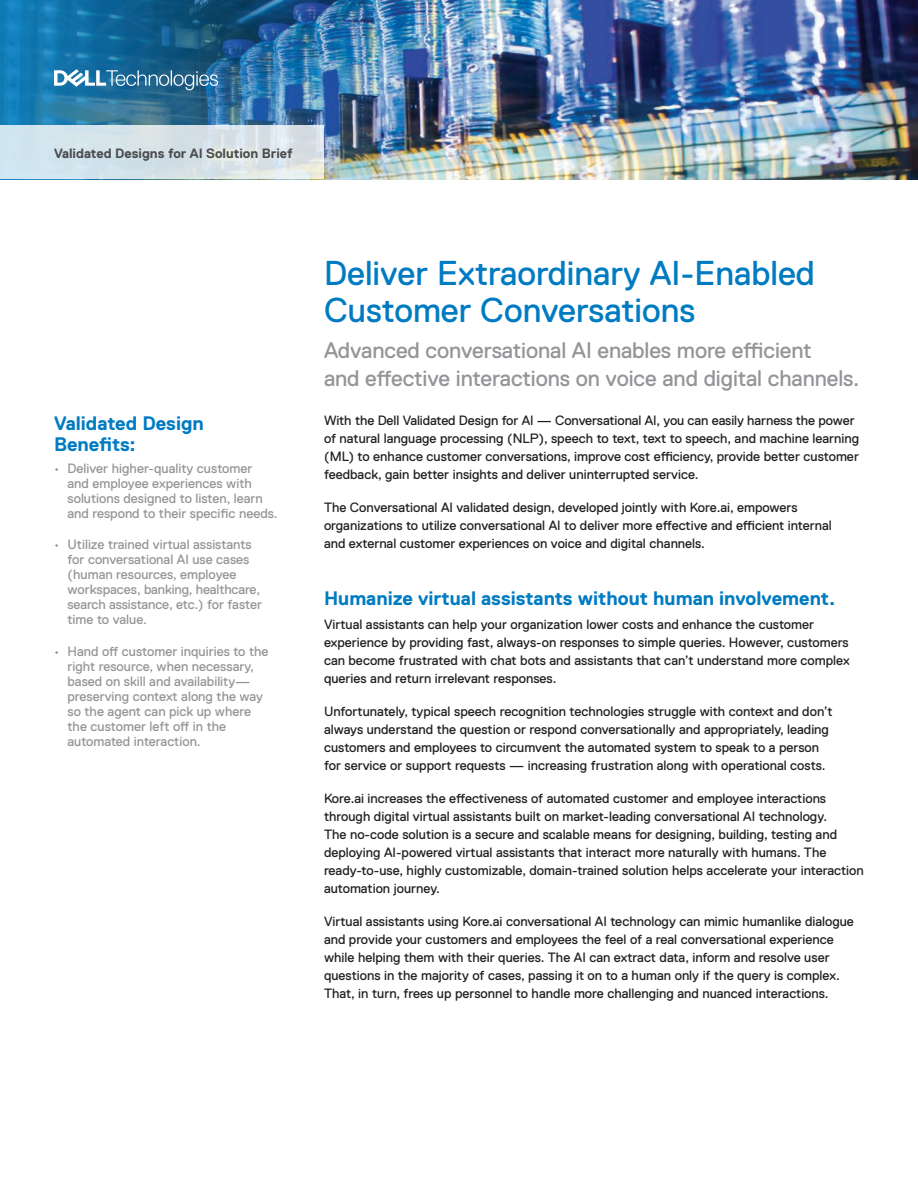
<style>
.page{position:relative;width:918px;height:1188px;background:#fff}
.page>*{position:absolute;margin:0;border:0;box-sizing:border-box;transform-origin:0 0}
.t1{font:34.5px/37.5px "Dell Replica";color:#007bc2}
.t2{font:22.5px/28.5px "Dell Replica";letter-spacing:-.005em;color:#939598}
.t3{font:700 19.5px/21px "Dell Replica";color:#007bc2}
.t4{font:13.5px/18px "Dell Replica";color:#231f20}
.t5{font:13.5px/15px "Dell Replica";color:#939598}
.t6{font:700 13.5px "Dell Replica";color:#4b4c4d}
</style>
<div class="page">
<img style="left:0;top:0;width:918px;height:179px">
<svg style="left:0;top:125px;width:324px;height:54px;background:#d6e3e9"></svg>
<svg style="left:54px;top:54px;width:164px;height:36px;background:#387aa1"></svg>
<p class="t6" style="left:54px;top:146px;width:240px">Validated Designs for AI Solution Brief</p>
<p class="t3" style="left:54px;top:413px;width:151px">Validated Design<br>Benefits:</p>
<p class="t5" style="left:68px;top:461px;width:212px;text-indent:-14px">• Deliver higher‑quality customer<br>and employee experiences with solutions designed to listen, learn and respond to their specific needs.</p>
<p class="t5" style="left:68px;top:537px;width:196px;text-indent:-14px">• Utilize trained virtual assistants for conversational AI use cases (human resources, employee workspaces, banking, healthcare, search assistance, etc.) for faster time to value.</p>
<p class="t5" style="left:68px;top:644px;width:203px;text-indent:-14px">• Hand off customer inquiries to the right resource, when necessary, based on skill and availability— preserving context along the way so the agent can pick up where the customer left off in the automated interaction.</p>
<p class="t1" style="left:324px;top:254px;width:492px">Deliver Extraordinary AI‑Enabled<br>Customer Conversations</p>
<p class="t2" style="left:324px;top:336px;width:537px">Advanced conversational AI enables more efficient<br>and effective interactions on voice and digital channels.</p>
<p class="t4" style="left:324px;top:412px;width:537px">With the Dell Validated Design for AI — Conversational AI, you can easily harness the power of natural language processing (NLP), speech to text, text to speech, and machine learning (ML) to enhance customer conversations, improve cost efficiency, provide better customer feedback, gain better insights and deliver uninterrupted service.</p>
<p class="t4" style="left:324px;top:499px;width:509px">The Conversational AI validated design, developed jointly with Kore.ai, empowers organizations to utilize conversational AI to deliver more effective and efficient internal and external customer experiences on voice and digital channels.</p>
<p class="t3" style="left:324px;top:588px;width:513px">Humanize virtual assistants without human involvement.</p>
<p class="t4" style="left:324px;top:616px;width:527px">Virtual assistants can help your organization lower costs and enhance the customer experience by providing fast, always‑on responses to simple queries. However, customers can become frustrated with chat bots and assistants that can’t understand more complex queries and return irrelevant responses.</p>
<p class="t4" style="left:324px;top:703px;width:510px">Unfortunately, typical speech recognition technologies struggle with context and don’t always understand the question or respond conversationally and appropriately, leading customers and employees to circumvent the automated system to speak to a person for service or support requests — increasing frustration along with operational costs.</p>
<p class="t4" style="left:324px;top:790px;width:541px">Kore.ai increases the effectiveness of automated customer and employee interactions through digital virtual assistants built on market‑leading conversational AI technology.<br>The no‑code solution is a secure and scalable means for designing, building, testing and deploying AI‑powered virtual assistants that interact more naturally with humans. The ready‑to‑use, highly customizable, domain‑trained solution helps accelerate your interaction automation journey.</p>
<p class="t4" style="left:324px;top:913px;width:532px">Virtual assistants using Kore.ai conversational AI technology can mimic humanlike dialogue and provide your customers and employees the feel of a real conversational experience while helping them with their queries. The AI can extract data, inform and resolve user questions in the majority of cases, passing it on to a human only if the query is complex.<br>That, in turn, frees up personnel to handle more challenging and nuanced interactions.</p>
</div>
